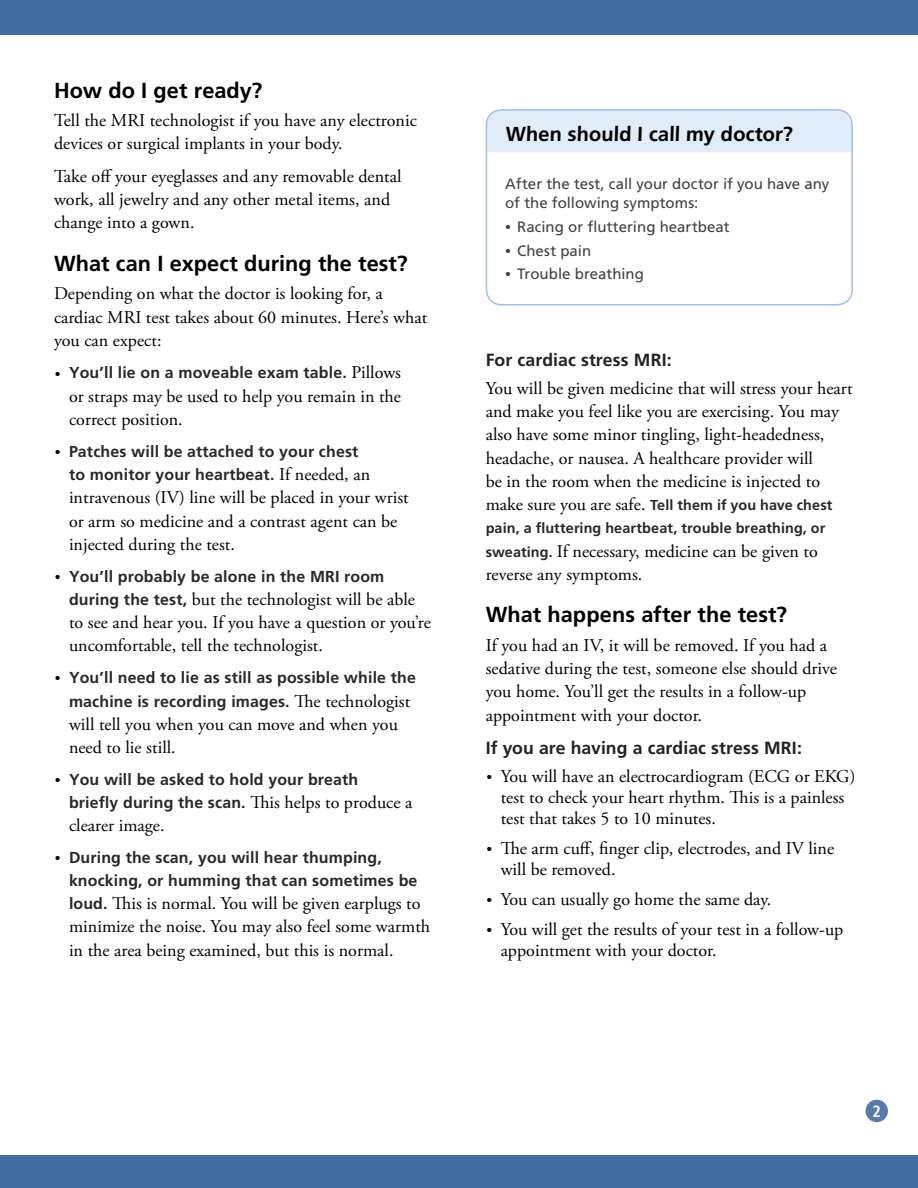
<style>
.page{position:relative;width:918px;height:1188px;background:#fff}
.page>*{position:absolute;margin:0;border:0;box-sizing:border-box;transform-origin:0 0}
.Level_1__h2{font:700 21.75px "Frutiger LT Std";color:#000}
.Opening_paragraph{font:700 20.25px "Frutiger LT Std";color:#000}
.Main__p{font:18px/23.2px "Adobe Garamond Pro";color:#000}
.Level_3__h4{font:700 17.7px "Frutiger LT Std";letter-spacing:.005em;color:#222223}
.Page_Number{font:700 condensed 16.2px "Frutiger LT Std";color:#fff}
.t1{font:700 15.9px/23.2px "Frutiger LT Std";letter-spacing:.01em;color:#292829}
.Main_table{font:15px/18.8px "Frutiger LT Std";letter-spacing:.005em;color:#414042}
.Main__p-2{font:700 14.4px/23.2px "Frutiger LT Std";letter-spacing:.005em;color:#292829}
.s1{font-family:"Adobe Garamond Pro";font-weight:400;font-size:15px;color:#000}
.s2{font-family:"Adobe Garamond Pro";font-weight:400;font-size:18px;color:#000}
.s3{font-family:"Frutiger LT Std";font-weight:700;font-size:15.9px;color:#292829}
.s4{font-family:"Adobe Garamond Pro"}
.s5{font-family:"Frutiger LT Std";font-weight:700;font-size:14.4px;color:#292829}
.s6{font-size:15px}
</style>
<div class="page">
<div style="left:0;top:0;width:918px;height:35px;background:#3f6ca1"></div>
<div style="left:0;top:1156px;width:918px;height:32px;background:#3f6ca1"></div>
<div style="left:866px;top:1100px;width:22px;height:22px;background:#587bac;border-radius:50%"></div>
<div style="left:486px;top:110px;width:364px;height:42px;background:#e0ecf8"></div>
<div style="left:486px;top:109px;width:367px;height:197px;border:2px solid #a4bfe4;border-radius:15px"></div>
<p class="Level_1__h2" style="left:54px;top:77px;width:210px">How do I get ready?</p>
<p class="Main__p" style="left:54px;top:109px;width:364px">Tell the MRI technologist if you have any electronic devices or surgical implants in your body.</p>
<p class="Main__p" style="left:54px;top:165px;width:349px">Take off your eyeglasses and any removable dental work, all jewelry and any other metal items, and change into a gown.</p>
<p class="Level_1__h2" style="left:54px;top:250px;width:355px">What can I expect during the test?</p>
<p class="Main__p" style="left:54px;top:283px;width:375px">Depending on what the doctor is looking for, a cardiac MRI test takes about 60 minutes. Here’s what you can expect:</p>
<p class="t1" style="left:55px;top:361px;width:348px"><span class="s1">•</span> You’ll lie on a moveable exam table. <span class="s2">Pillows</span></p>
<p class="Main__p" style="left:69px;top:385px;width:334px">or straps may be used to help you remain in the correct position.</p>
<p class="t1" style="left:69px;top:440px;width:303px;text-indent:-14px"><span class="s1">•</span> Patches will be attached to your chest to monitor your heartbeat. <span class="s2">If needed, an</span></p>
<p class="Main__p" style="left:69px;top:487px;width:341px">intravenous (IV) line will be placed in your wrist or arm so medicine and a contrast agent can be injected during the test.</p>
<p class="t1" style="left:55px;top:565px;width:331px"><span class="s1">•</span> You’ll probably be alone in the MRI room</p>
<p class="Main__p" style="left:69px;top:588px;width:363px"><span class="s3">during the test,</span> but the technologist will be able to see and hear you. If you have a question or you’re uncomfortable, tell the technologist.</p>
<p class="t1" style="left:55px;top:666px;width:363px;text-align:center"><span class="s1">•</span> You’ll need to lie as still as possible while the machine is recording images. <span class="s2">The technologist</span></p>
<p class="Main__p" style="left:69px;top:713px;width:330px">will tell you when you can move and when you need to lie still.</p>
<p class="t1" style="left:69px;top:768px;width:345px;text-indent:-14px"><span class="s1">•</span> You will be asked to hold your breath<br>briefly during the scan. <span class="s2">This helps to produce a</span></p>
<p class="Main__p" style="left:69px;top:815px;width:97px">clearer image.</p>
<p class="t1" style="left:69px;top:847px;width:350px;line-height:22.5px;text-indent:-14px"><span class="s1">•</span> During the scan, you will hear thumping, knocking, or humming that can sometimes be</p>
<p class="Main__p" style="left:69px;top:892px;width:363px"><span class="s3">loud.</span> This is normal. You will be given earplugs to minimize the noise. You may also feel some warmth in the area being examined, but this is normal.</p>
<p class="Opening_paragraph" style="left:505px;top:122px;width:290px">When should I call my doctor?</p>
<p class="Main_table" style="left:505px;top:174px;width:326px">After the test, call your doctor if you have any of the following symptoms:</p>
<p class="Main_table" style="left:505px;top:218px;width:226px"><span class="s4">•</span> Racing or fluttering heartbeat</p>
<p class="Main_table" style="left:505px;top:241px;width:87px"><span class="s4">•</span> Chest pain</p>
<p class="Main_table" style="left:505px;top:264px;width:140px"><span class="s4">•</span> Trouble breathing</p>
<p class="Level_3__h4" style="left:486px;top:350px;width:188px">For cardiac stress MRI:</p>
<p class="Main__p" style="left:486px;top:377px;width:368px">You will be given medicine that will stress your heart and make you feel like you are exercising. You may also have some minor tingling, light-headedness, headache, or nausea. A healthcare provider will<br>be in the room when the medicine is injected to</p>
<p class="Main__p-2" style="left:486px;top:494px;width:348px"><span class="s2">make sure you are safe.</span> Tell them if you have chest pain, a fluttering heartbeat, trouble breathing, or</p>
<p class="Main__p" style="left:486px;top:540px;width:334px"><span class="s5">sweating.</span> If necessary, medicine can be given to reverse any symptoms.</p>
<p class="Level_1__h2" style="left:486px;top:602px;width:303px">What happens after the test?</p>
<p class="Main__p" style="left:486px;top:634px;width:353px">If you had an IV, it will be removed. If you had a sedative during the test, someone else should drive you home. You’ll get the results in a follow-up appointment with your doctor.</p>
<p class="Level_3__h4" style="left:486px;top:738px;width:318px">If you are having a cardiac stress MRI:</p>
<p class="Main__p" style="left:501px;top:766px;width:356px;line-height:21px;text-indent:-14px"><span class="s6">•</span> You will have an electrocardiogram (ECG or EKG) test to check your heart rhythm. This is a painless test that takes 5 to 10 minutes.</p>
<p class="Main__p" style="left:501px;top:838px;width:335px;line-height:21px;text-indent:-14px"><span class="s6">•</span> The arm cuff, finger clip, electrodes, and IV line will be removed.</p>
<p class="Main__p" style="left:486px;top:888px;width:286px"><span class="s6">•</span> You can usually go home the same day.</p>
<p class="Main__p" style="left:501px;top:919px;width:344px;line-height:21px;text-indent:-14px"><span class="s6">•</span> You will get the results of your test in a follow-up appointment with your doctor.</p>
<p class="Page_Number" style="left:873px;top:1101px;width:10px">2</p>
</div>
